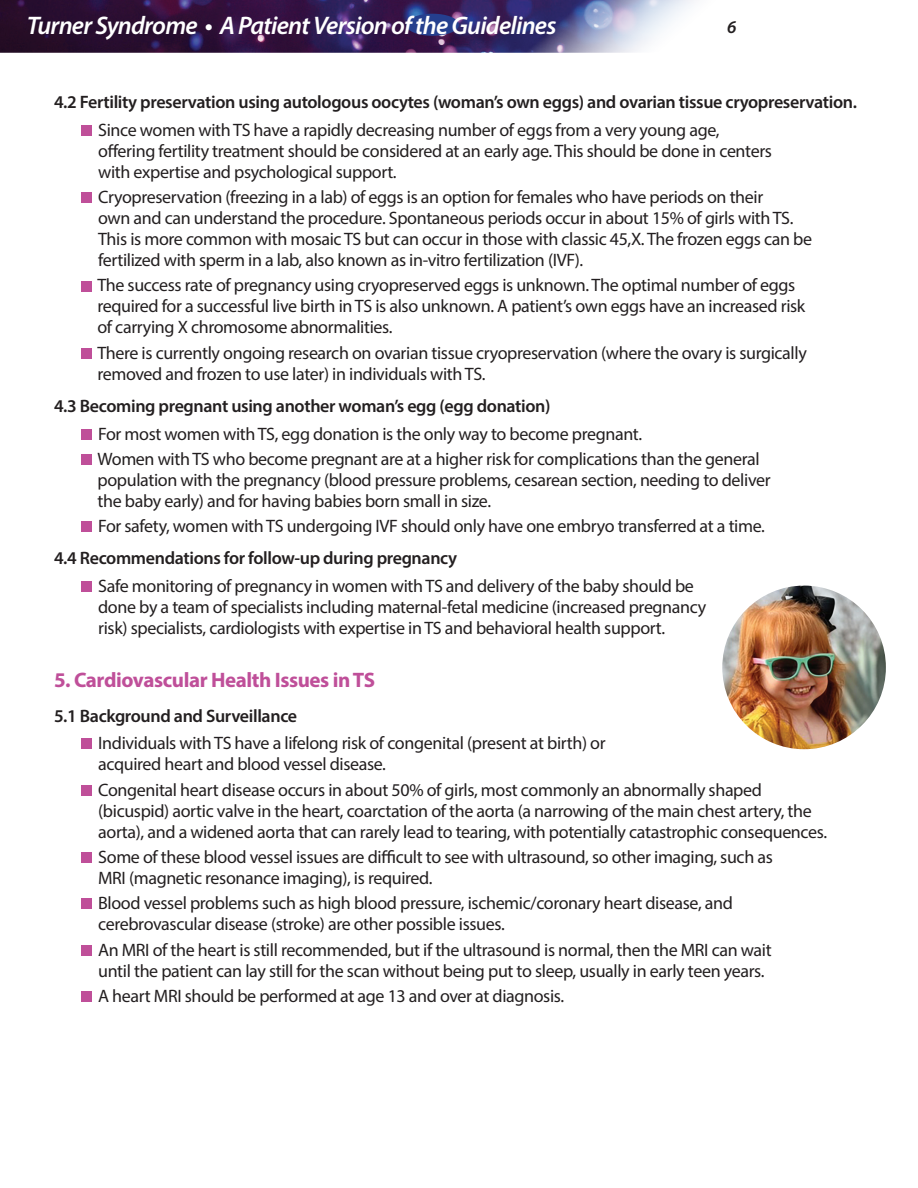
<style>
.page{position:relative;width:918px;height:1188px;background:#fff}
.page>*{position:absolute;margin:0;border:0;box-sizing:border-box;transform-origin:0 0}
.t1{font:italic 600 25.5px "Myriad Pro";letter-spacing:-.03em;color:#fff}
.t2{font:700 21px "Myriad Pro";letter-spacing:-.02em;color:#bf4f99}
.t3{font:18px/21px "Myriad Pro";letter-spacing:-.02em;color:#231f20}
.t4{font:600 18px "Myriad Pro";letter-spacing:-.02em;color:#231f20}
.t5{font:italic 600 18px "Myriad Pro";color:#231f20}
</style>
<div class="page">
<img style="left:0;top:0;width:694px;height:53px">
<div style="left:406px;top:14px;width:53px;height:22px;background:#253f8e;border-radius:50%"></div>
<div style="left:81px;top:125px;width:11px;height:11px;background:#bf4f99"></div>
<div style="left:81px;top:192px;width:11px;height:11px;background:#bf4f99"></div>
<div style="left:81px;top:281px;width:11px;height:10px;background:#bf4f99"></div>
<div style="left:81px;top:348px;width:11px;height:11px;background:#bf4f99"></div>
<div style="left:81px;top:429px;width:11px;height:11px;background:#bf4f99"></div>
<div style="left:81px;top:454px;width:11px;height:11px;background:#bf4f99"></div>
<div style="left:81px;top:522px;width:11px;height:10px;background:#bf4f99"></div>
<div style="left:81px;top:581px;width:11px;height:11px;background:#bf4f99"></div>
<div style="left:81px;top:739px;width:11px;height:10px;background:#bf4f99"></div>
<div style="left:81px;top:785px;width:11px;height:11px;background:#bf4f99"></div>
<div style="left:81px;top:852px;width:11px;height:11px;background:#bf4f99"></div>
<div style="left:81px;top:899px;width:11px;height:10px;background:#bf4f99"></div>
<div style="left:81px;top:945px;width:11px;height:11px;background:#bf4f99"></div>
<div style="left:81px;top:991px;width:11px;height:11px;background:#bf4f99"></div>
<img style="left:722px;top:586px;width:164px;height:163px;border-radius:82px">
<h1 class="t1" style="left:27px;top:9px;width:531px">Turner Syndrome • A Patient Version of the Guidelines</h1>
<p class="t5" style="left:727px;top:16px;width:11px">6</p>
<p class="t4" style="left:54px;top:91px;width:805px">4.2 Fertility preservation using autologous oocytes (woman’s own eggs) and ovarian tissue cryopreservation.</p>
<p class="t3" style="left:98px;top:119px;width:675px">Since women with TS have a rapidly decreasing number of eggs from a very young age, offering fertility treatment should be considered at an early age. This should be done in centers with expertise and psychological support.</p>
<p class="t3" style="left:98px;top:186px;width:715px">Cryopreservation (freezing in a lab) of eggs is an option for females who have periods on their<br>own and can understand the procedure. Spontaneous periods occur in about 15% of girls with TS.<br>This is more common with mosaic TS but can occur in those with classic 45,X. The frozen eggs can be fertilized with sperm in a lab, also known as in-vitro fertilization (IVF).</p>
<p class="t3" style="left:97px;top:275px;width:709px">The success rate of pregnancy using cryopreserved eggs is unknown. The optimal number of eggs required for a successful live birth in TS is also unknown. A patient’s own eggs have an increased risk of carrying X chromosome abnormalities.</p>
<p class="t3" style="left:97px;top:342px;width:711px">There is currently ongoing research on ovarian tissue cryopreservation (where the ovary is surgically removed and frozen to use later) in individuals with TS.</p>
<p class="t4" style="left:54px;top:394px;width:498px">4.3 Becoming pregnant using another woman’s egg (egg donation)</p>
<p class="t3" style="left:98px;top:421px;width:664px;line-height:25.3px">For most women with TS, egg donation is the only way to become pregnant.<br>Women with TS who become pregnant are at a higher risk for complications than the general</p>
<p class="t3" style="left:98px;top:469px;width:675px">population with the pregnancy (blood pressure problems, cesarean section, needing to deliver the baby early) and for having babies born small in size.</p>
<p class="t3" style="left:98px;top:515px;width:668px">For safety, women with TS undergoing IVF should only have one embryo transferred at a time.</p>
<p class="t4" style="left:54px;top:547px;width:405px">4.4 Recommendations for follow-up during pregnancy</p>
<p class="t3" style="left:98px;top:575px;width:610px">Safe monitoring of pregnancy in women with TS and delivery of the baby should be done by a team of specialists including maternal-fetal medicine (increased pregnancy risk) specialists, cardiologists with expertise in TS and behavioral health support.</p>
<p class="t2" style="left:54px;top:666px;width:323px">5. Cardiovascular Health Issues in TS</p>
<p class="t4" style="left:54px;top:704px;width:245px">5.1 Background and Surveillance</p>
<p class="t3" style="left:98px;top:732px;width:509px">Individuals with TS have a lifelong risk of congenital (present at birth) or acquired heart and blood vessel disease.</p>
<p class="t3" style="left:98px;top:779px;width:730px">Congenital heart disease occurs in about 50% of girls, most commonly an abnormally shaped (bicuspid) aortic valve in the heart, coarctation of the aorta (a narrowing of the main chest artery, the aorta), and a widened aorta that can rarely lead to tearing, with potentially catastrophic consequences.</p>
<p class="t3" style="left:98px;top:846px;width:676px">Some of these blood vessel issues are difficult to see with ultrasound, so other imaging, such as<br>MRI (magnetic resonance imaging), is required.</p>
<p class="t3" style="left:98px;top:892px;width:636px">Blood vessel problems such as high blood pressure, ischemic/coronary heart disease, and cerebrovascular disease (stroke) are other possible issues.</p>
<p class="t3" style="left:98px;top:939px;width:675px">An MRI of the heart is still recommended, but if the ultrasound is normal, then the MRI can wait until the patient can lay still for the scan without being put to sleep, usually in early teen years.</p>
<p class="t3" style="left:98px;top:985px;width:468px">A heart MRI should be performed at age 13 and over at diagnosis.</p>
</div>
